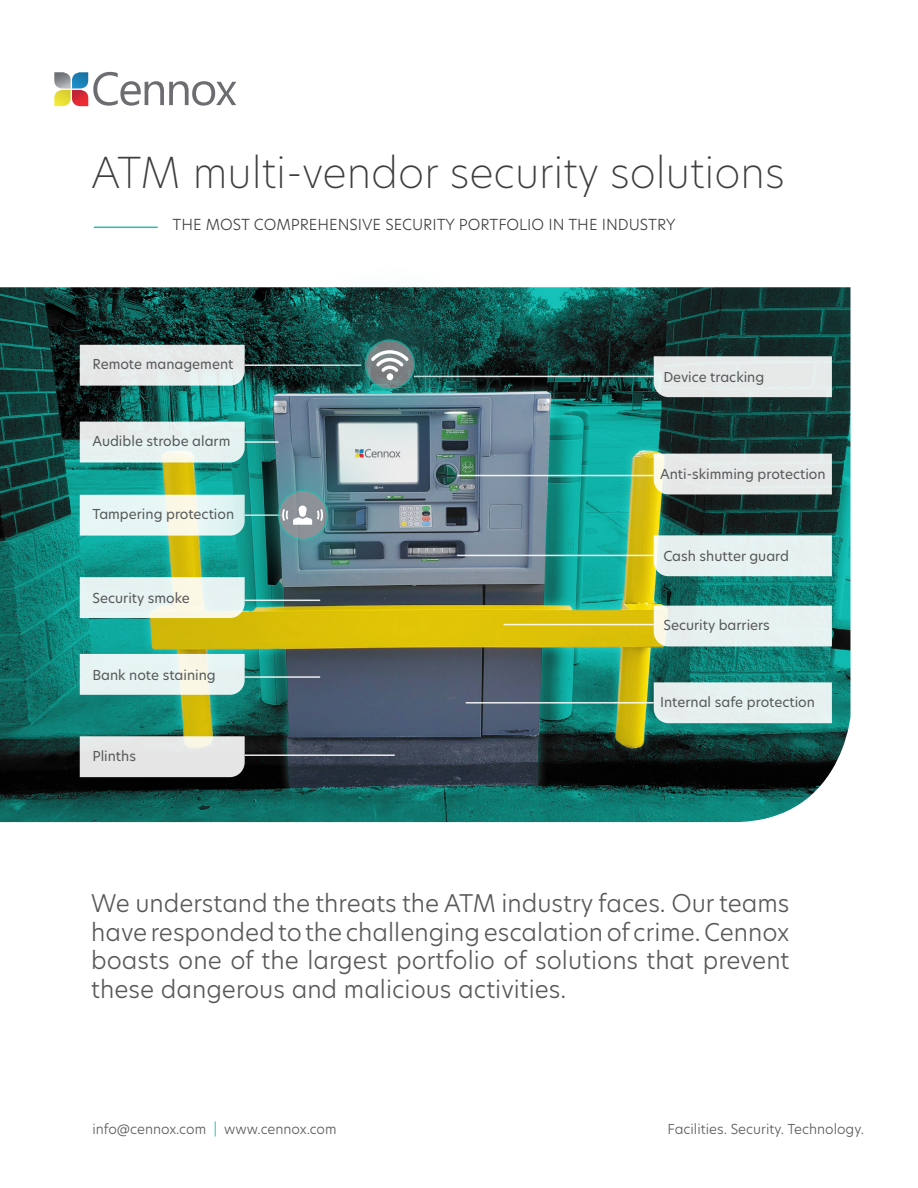
<style>
.page{position:relative;width:918px;height:1188px;background:#fff}
.page>*{position:absolute;margin:0;border:0;box-sizing:border-box;transform-origin:0 0}
.t1{font:200 42px "New Hero";color:#3e3e3f}
.t2{font:300 24px/28.8px "Hero New";color:#57585a;text-align:justify}
.t3{font:300 15px "New Hero";color:#3e3e3f}
.t4{font:13.5px "New Hero";color:#57585a}
.t5{font:300 13.5px "New Hero";color:#57585a}
.s1{color:#22bcb1}
</style>
<div class="page">
<svg style="left:54px;top:72px;width:182px;height:34px"></svg>
<hr style="left:94px;top:227px;width:64px;height:1px;background:#27bcaf">
<img style="left:0;top:287px;width:850px;height:535px">
<svg style="left:654px;top:606px;width:178px;height:40px;background:#e7f1ee"></svg>
<div style="left:654px;top:682px;width:178px;height:41px;background:#e6f0ef"></div>
<div style="left:654px;top:535px;width:178px;height:41px;background:#e6f1f0"></div>
<div style="left:654px;top:454px;width:178px;height:40px;background:#e6e9e9"></div>
<div style="left:654px;top:356px;width:178px;height:41px;background:#e6e9e9"></div>
<svg style="left:80px;top:577px;width:118px;height:41px;background:#eaf3ee"></svg>
<svg style="left:80px;top:495px;width:118px;height:41px;background:#e9f5ef"></svg>
<svg style="left:80px;top:422px;width:118px;height:40px;background:#e7f0ee"></svg>
<svg style="left:80px;top:345px;width:165px;height:41px;background:#e1e7e7"></svg>
<svg style="left:80px;top:654px;width:165px;height:41px;background:#e6f2ee"></svg>
<svg style="left:80px;top:736px;width:165px;height:41px;background:#e3e3e2"></svg>
<hr style="left:457px;top:475px;width:197px;height:1px;background:#fff">
<hr style="left:457px;top:555px;width:197px;height:1px;background:#fff">
<hr style="left:504px;top:624px;width:150px;height:1px;background:#fff">
<hr style="left:466px;top:702px;width:188px;height:2px;background:#fff">
<hr style="left:414px;top:376px;width:240px;height:1px;background:#fff">
<hr style="left:245px;top:364px;width:116px;height:2px;background:#fff">
<hr style="left:245px;top:676px;width:75px;height:2px;background:#fff">
<hr style="left:245px;top:754px;width:150px;height:2px;background:#fff">
<div style="left:285px;top:260px;width:210px;height:209px;background:#22bcb1;opacity:.83"></div>
<svg style="left:365px;top:340px;width:49px;height:49px"></svg>
<div style="left:365px;top:339px;width:50px;height:51px;border:2px solid #27bcaf;border-radius:50%"></div>
<div style="left:198px;top:410px;width:210px;height:210px;background:#22bcb1;opacity:.83"></div>
<div style="left:279px;top:491px;width:49px;height:49px;background:#939598;border-radius:50%"></div>
<div style="left:278px;top:490px;width:50px;height:50px;border:2px solid #27bcaf;border-radius:50%"></div>
<svg style="left:371px;top:350px;width:38px;height:30px"></svg>
<svg style="left:282px;top:506px;width:41px;height:19px"></svg>
<p class="t1" style="left:91px;top:144px;width:695px">ATM multi-vendor security solutions</p>
<p class="t3" style="left:172px;top:214px;width:505px">THE MOST COMPREHENSIVE SECURITY PORTFOLIO IN THE INDUSTRY</p>
<p class="t4" style="left:92px;top:355px;width:142px">Remote management</p>
<p class="t4" style="left:92px;top:432px;width:139px">Audible strobe alarm</p>
<p class="t4" style="left:92px;top:505px;width:143px">Tampering protection</p>
<p class="t4" style="left:92px;top:589px;width:99px">Security smoke</p>
<p class="t4" style="left:92px;top:665px;width:125px">Bank note staining</p>
<p class="t4" style="left:92px;top:747px;width:45px">Plinths</p>
<p class="t4" style="left:663px;top:368px;width:102px">Device tracking</p>
<p class="t4" style="left:660px;top:465px;width:167px">Anti-skimming protection</p>
<p class="t4" style="left:663px;top:547px;width:127px">Cash shutter guard</p>
<p class="t4" style="left:663px;top:616px;width:108px">Security barriers</p>
<p class="t4" style="left:660px;top:693px;width:156px">Internal safe protection</p>
<p class="t2" style="left:91px;top:888px;width:700px">We understand the threats the ATM industry faces. Our teams have responded to the challenging escalation of crime. Cennox boasts one of the largest portfolio of solutions that prevent these dangerous and malicious activities.</p>
<p class="t5" style="left:92px;top:1120px;width:246px">info@cennox.com <span class="s1">|</span> www.cennox.com</p>
<p class="t5" style="left:667px;top:1120px;width:198px">Facilities. Security. Technology.</p>
</div>
